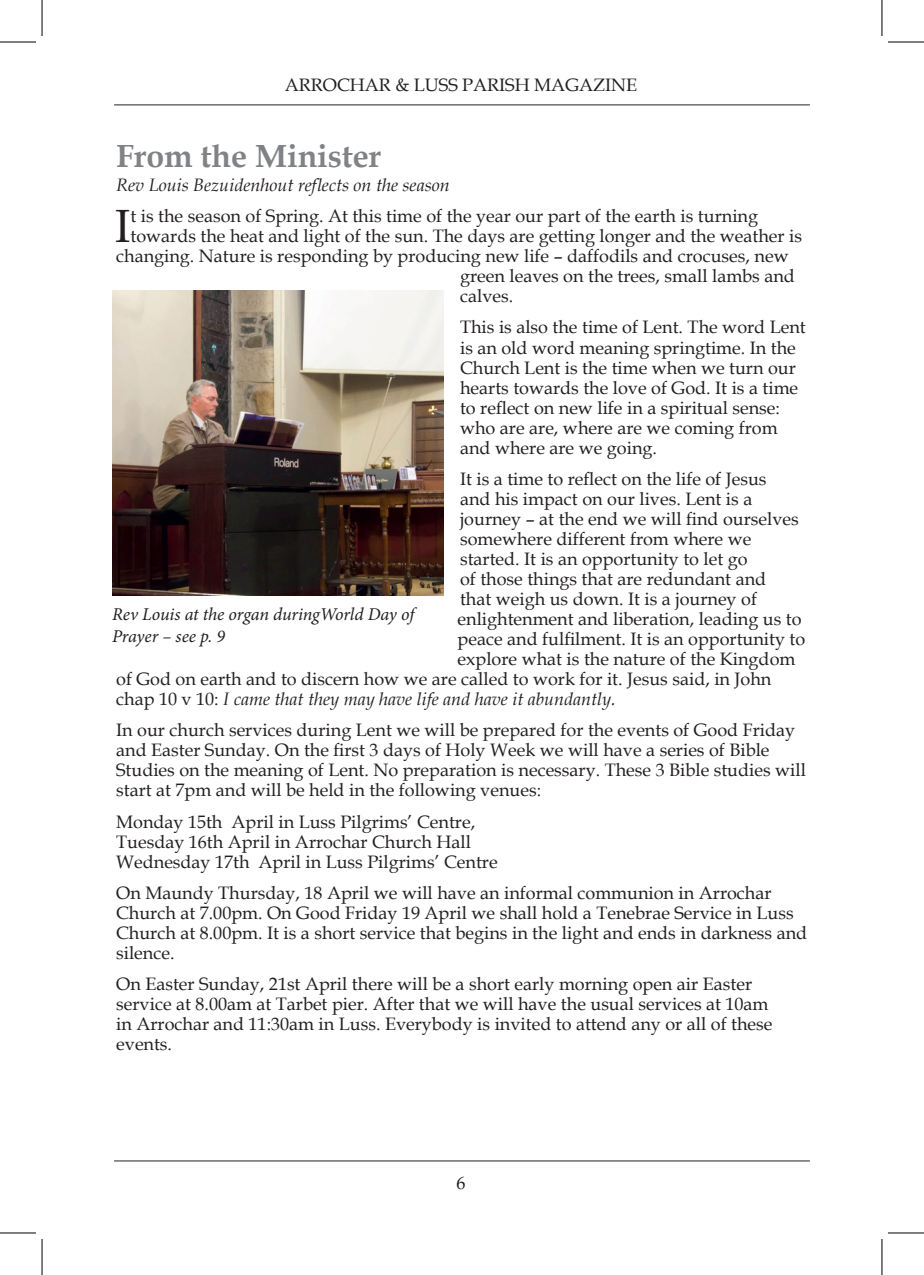
<style>
.page{position:relative;width:924px;height:1275px;background:#fff}
.page>*{position:absolute;margin:0;border:0;box-sizing:border-box;transform-origin:0 0}
.t1{font:46.6px "Book Antiqua";color:#231f20}
.t2{font:700 32px "Book Antiqua";color:#808285}
.t3{font:18px/20px "Book Antiqua";color:#231f20}
.t4{font:italic 18px "Book Antiqua";color:#231f20}
.t5{font:italic 18px/21.6px "Minion Pro";letter-spacing:-.01em;color:#231f20}
.s1{font-style:normal}
</style>
<div class="page">
<hr style="left:114px;top:1160px;width:695px;height:1px;background:#231f20">
<hr style="left:114px;top:104px;width:695px;height:1px;background:#231f20">
<img style="left:112px;top:290px;width:331px;height:305px">
<hr style="left:0;top:42px;width:36px;height:1px;background:#000">
<hr style="left:887px;top:42px;width:36px;height:1px;background:#000">
<hr style="left:0;top:1232px;width:36px;height:1px;background:#000">
<hr style="left:887px;top:1232px;width:36px;height:1px;background:#000">
<hr style="left:42px;top:0;width:1px;height:36px;background:#000">
<hr style="left:42px;top:1239px;width:1px;height:36px;background:#000">
<hr style="left:881px;top:0;width:1px;height:36px;background:#000">
<hr style="left:881px;top:1239px;width:1px;height:36px;background:#000">
<p class="t3" style="left:284px;top:74px;width:354px">ARROCHAR &amp; LUSS PARISH MAGAZINE</p>
<h2 class="t2" style="left:116px;top:134px;width:266px">From the Minister</h2>
<p class="t4" style="left:116px;top:172px;width:335px">Rev Louis Bezuidenhout reflects on the season</p>
<h1 class="t1" style="left:115px;top:194px;width:17px">I</h1>
<p class="t3" style="left:130px;top:206px;width:628px">t is the season of Spring. At this time of the year our part of the earth is turning</p>
<p class="t3" style="left:130px;top:226px;width:672px">towards the heat and light of the sun. The days are getting longer and the weather is</p>
<p class="t3" style="left:116px;top:246px;width:673px">changing. Nature is responding by producing new life – daffodils and crocuses, new</p>
<p class="t3" style="left:460px;top:266px;width:336px">green leaves on the trees, small lambs and</p>
<p class="t3" style="left:460px;top:286px;width:55px">calves.</p>
<p class="t3" style="left:460px;top:317px;width:347px">This is also the time of Lent. The word Lent is an old word meaning springtime. In the Church Lent is the time when we turn our hearts towards the love of God. It is a time to reflect on new life in a spiritual sense: who are are, where are we coming from and where are we going.</p>
<p class="t3" style="left:460px;top:468px;width:308px">It is a time to reflect on the life of Jesus</p>
<p class="t3" style="left:460px;top:488px;width:293px">and his impact on our lives. Lent is a</p>
<p class="t3" style="left:460px;top:508px;width:340px">journey – at the end we will find ourselves</p>
<p class="t3" style="left:460px;top:528px;width:293px">somewhere different from where we</p>
<p class="t3" style="left:460px;top:548px;width:289px">started. It is an opportunity to let go</p>
<p class="t3" style="left:460px;top:568px;width:307px">of those things that are redundant and</p>
<p class="t3" style="left:460px;top:588px;width:298px">that weigh us down. It is a journey of</p>
<p class="t3" style="left:457px;top:608px;width:345px">enlightenment and liberation, leading us to</p>
<p class="t3" style="left:457px;top:628px;width:349px">peace and fulfilment. It is an opportunity to</p>
<p class="t3" style="left:457px;top:648px;width:339px">explore what is the nature of the Kingdom</p>
<p class="t3" style="left:116px;top:668px;width:656px">of God on earth and to discern how we are called to work for it. Jesus said, in John</p>
<p class="t4" style="left:116px;top:686px;width:501px"><span class="s1">chap 10 v 10:</span> I came that they may have life and have it abundantly.</p>
<p class="t3" style="left:116px;top:719px;width:691px">In our church services during Lent we will be prepared for the events of Good Friday and Easter Sunday. On the first 3 days of Holy Week we will have a series of Bible Studies on the meaning of Lent. No preparation is necessary. These 3 Bible studies will start at 7pm and will be held in the following venues:</p>
<p class="t3" style="left:116px;top:811px;width:383px">Monday 15th April in Luss Pilgrims’ Centre,<br>Tuesday 16th April in Arrochar Church Hall<br>Wednesday 17th April in Luss Pilgrims’ Centre</p>
<p class="t3" style="left:116px;top:882px;width:692px">On Maundy Thursday, 18 April we will have an informal communion in Arrochar Church at 7.00pm. On Good Friday 19 April we shall hold a Tenebrae Service in Luss Church at 8.00pm. It is a short service that begins in the light and ends in darkness and silence.</p>
<p class="t3" style="left:116px;top:973px;width:657px">On Easter Sunday, 21st April there will be a short early morning open air Easter service at 8.00am at Tarbet pier. After that we will have the usual services at 10am in Arrochar and 11:30am in Luss. Everybody is invited to attend any or all of these events.</p>
<p class="t5" style="left:112px;top:604px;width:303px">Rev Louis at the organ duringWorld Day of<br>Prayer – see p. 9</p>
<p class="t3" style="left:456px;top:1172px;width:10px">6</p>
</div>
